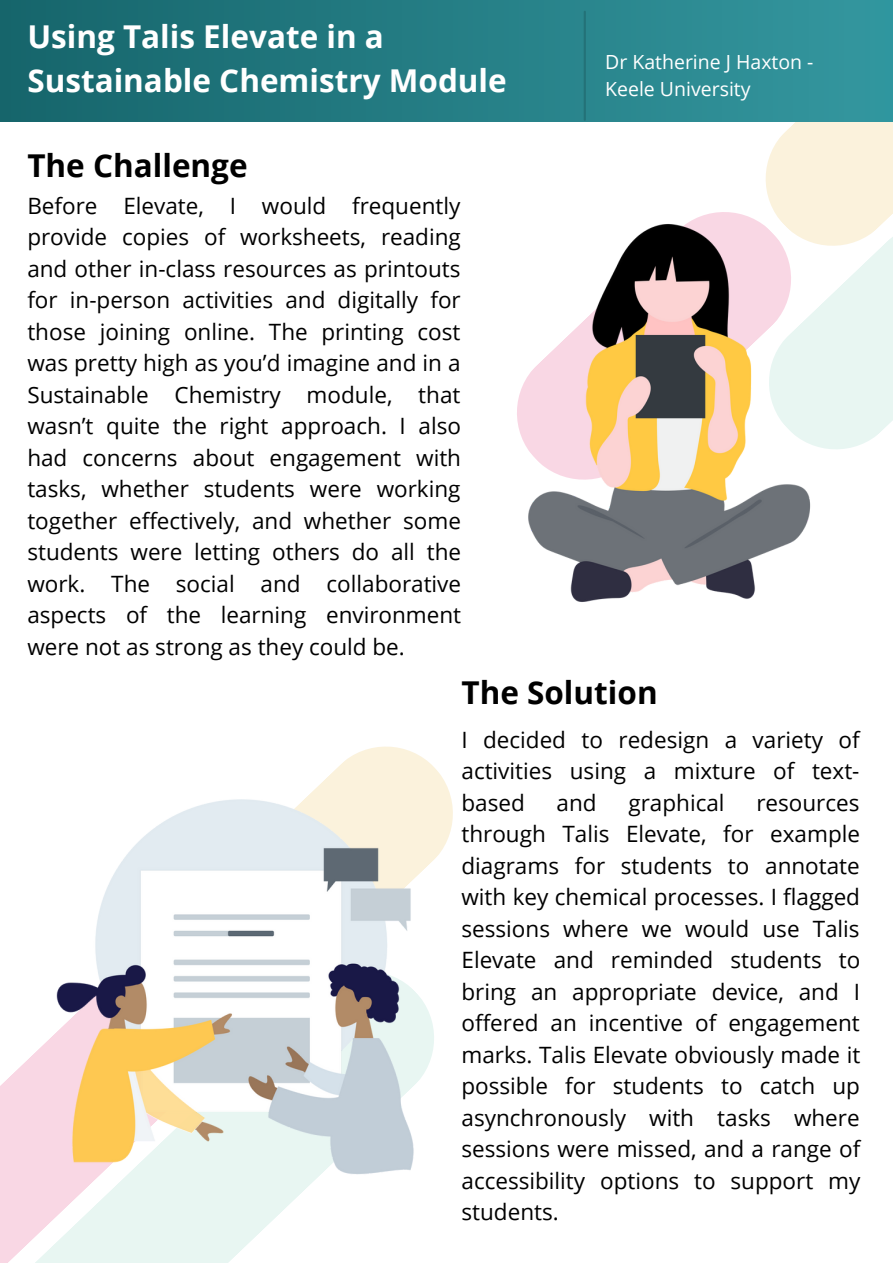
<style>
.page{position:relative;width:893px;height:1264px;background:#fff}
.page>*{position:absolute;margin:0;border:0;box-sizing:border-box;transform-origin:0 0}
.t1{font:700 31.5px/43.8px "Open Sans";color:#fff}
.t2{font:700 31.5px "Open Sans";color:#000}
.t3{font:22.5px/31.5px "Open Sans";color:#000;text-align:justify}
.t4{font:19.5px "Open Sans";color:#fff}
</style>
<div class="page">
<svg style="left:758px;top:121px;width:134px;height:328px;background:#f2f5ea"></svg>
<div style="left:0;top:0;width:892px;height:121px;background:linear-gradient(to right,#16656b,#34979f)"></div>
<svg style="left:233px;top:1185px;width:76px;height:73px;fill:#e8f6f2"></svg>
<svg style="left:0;top:1042px;width:233px;height:220px;background:#f1ebee"></svg>
<svg style="left:315px;top:746px;width:138px;height:102px;fill:#fbf2dc"></svg>
<hr style="left:583px;top:12px;width:3px;height:108px;background:#000">
<img style="left:46px;top:789px;width:397px;height:396px">
<img style="left:523px;top:206px;width:295px;height:396px">
<p class="t1" style="left:27px;top:14px;width:481px">Using Talis Elevate in a<br>Sustainable Chemistry Module</p>
<p class="t2" style="left:27px;top:144px;width:222px">The Challenge</p>
<p class="t3" style="left:27px;top:189px;width:435px">Before Elevate, I would frequently provide copies of worksheets, reading and other in-class resources as printouts for in-person activities and digitally for those joining online. The printing cost was pretty high as you’d imagine and in a Sustainable Chemistry module, that wasn’t quite the right approach. I also had concerns about engagement with tasks, whether students were working together effectively, and whether some students were letting others do all the work. The social and collaborative aspects of the learning environment were not as strong as they could be.</p>
<p class="t4" style="left:605px;top:48px;width:210px">Dr Katherine J Haxton -</p>
<p class="t4" style="left:605px;top:75px;width:147px">Keele University</p>
<p class="t2" style="left:461px;top:670px;width:198px">The Solution</p>
<p class="t3" style="left:461px;top:723px;width:399px">I decided to redesign a variety of activities using a mixture of text&shy;based</p>
<p class="t3" style="left:556px;top:786px;width:42px">and</p>
<p class="t3" style="left:628px;top:786px;width:98px">graphical</p>
<p class="t3" style="left:461px;top:786px;width:400px;text-indent:295px">resources through Talis Elevate, for example diagrams for students to annotate with key chemical processes. I flagged sessions where we would use Talis Elevate and reminded students to bring an appropriate device, and I offered an incentive of engagement marks. Talis Elevate obviously made it possible for students to catch up asynchronously with tasks where sessions were missed, and a range of accessibility options to support my students.</p>
</div>
